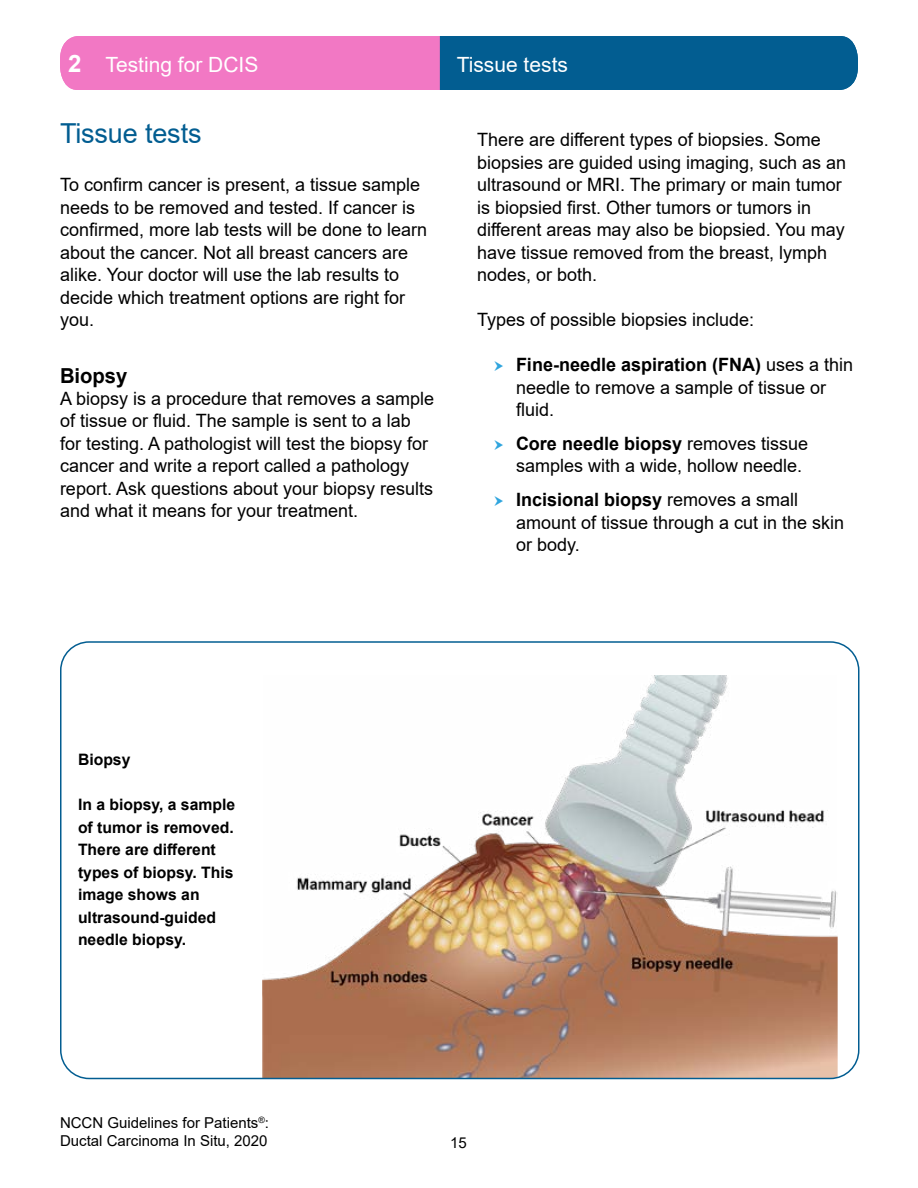
<style>
.page{position:relative;width:918px;height:1188px;background:#fff}
.page>*{position:absolute;margin:0;border:0;box-sizing:border-box;transform-origin:0 0}
.t1{font:27.6px "Arial";letter-spacing:-.005em;color:#025d91}
.t2{font:21px "Arial";color:#fff}
.t3{font:700 20.7px "Arial";color:#000}
.t4{font:18.3px/22.5px "Arial";color:#000}
.t5{font:700 15.75px/22.5px "Arial";color:#000}
.t6{font:15px/18px "Arial";color:#000}
.s1{font-weight:700;font-size:24px}
.s2{font-weight:700}
</style>
<div class="page">
<svg style="left:60px;top:36px;width:798px;height:54px;background:#756aa9"></svg>
<img style="left:262px;top:675px;width:576px;height:401px">
<p class="t2" style="left:68px;top:50px;width:192px"><span class="s1">2</span> Testing for DCIS</p>
<p class="t2" style="left:457px;top:50px;width:113px">Tissue tests</p>
<h1 class="t1" style="left:60px;top:115px;width:143px">Tissue tests</h1>
<p class="t4" style="left:60px;top:173px;width:369px">To confirm cancer is present, a tissue sample needs to be removed and tested. If cancer is confirmed, more lab tests will be done to learn about the cancer. Not all breast cancers are alike. Your doctor will use the lab results to decide which treatment options are right for you.</p>
<p class="t3" style="left:60px;top:361px;width:69px">Biopsy</p>
<p class="t4" style="left:60px;top:387px;width:376px">A biopsy is a procedure that removes a sample of tissue or fluid. The sample is sent to a lab for testing. A pathologist will test the biopsy for cancer and write a report called a pathology report. Ask questions about your biopsy results and what it means for your treatment.</p>
<p class="t4" style="left:477px;top:128px;width:371px">There are different types of biopsies. Some biopsies are guided using imaging, such as an ultrasound or MRI. The primary or main tumor is biopsied first. Other tumors or tumors in different areas may also be biopsied. You may have tissue removed from the breast, lymph nodes, or both.</p>
<p class="t4" style="left:477px;top:308px;width:279px">Types of possible biopsies include:</p>
<p class="t4" style="left:516px;top:353px;width:339px"><span class="s2">Fine-needle aspiration (FNA)</span> uses a thin needle to remove a sample of tissue or fluid.</p>
<p class="t4" style="left:516px;top:432px;width:294px"><span class="s2">Core needle biopsy</span> removes tissue samples with a wide, hollow needle.</p>
<p class="t4" style="left:516px;top:488px;width:330px"><span class="s2">Incisional biopsy</span> removes a small amount of tissue through a cut in the skin or body.</p>
<p class="t5" style="left:78px;top:749px;width:54px">Biopsy</p>
<p class="t5" style="left:78px;top:794px;width:159px">In a biopsy, a sample of tumor is removed.<br>There are different types of biopsy. This image shows an ultrasound-guided needle biopsy.</p>
<p class="t6" style="left:60px;top:1114px;width:211px">NCCN Guidelines for Patients<sup>®</sup>:<br>Ductal Carcinoma In Situ, 2020</p>
<p class="t6" style="left:450px;top:1133px;width:18px">15</p>
</div>
